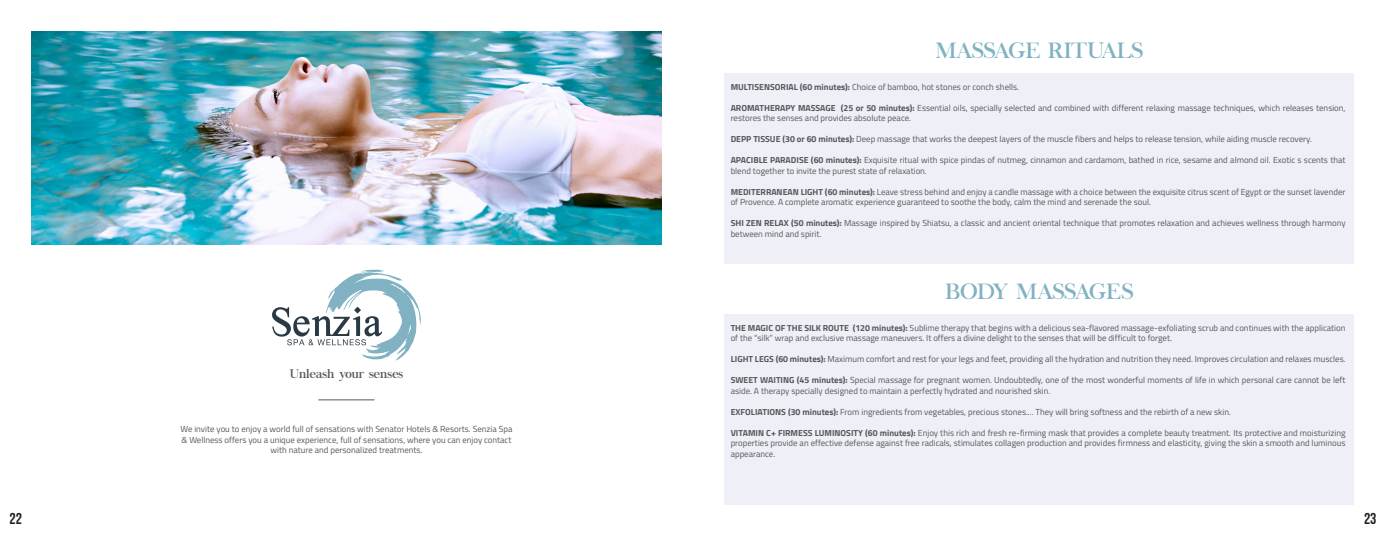
<style>
.page{position:relative;width:1386px;height:536px;background:#fff}
.page>*{position:absolute;margin:0;border:0;box-sizing:border-box;transform-origin:0 0}
.t1{font:21.88px "Chapaza";color:#80b2c3}
.t2{font:700 15.75px "Bebas Neue";color:#231f20}
.t3{font:12.25px "Chapaza";color:#57585a}
.t4{font:8.75px/10.5px "Titillium Web";color:#57585a}
.s1{font-weight:700}
</style>
<div class="page">
<hr style="left:318px;top:399px;width:57px;height:1px;background:#57585a">
<img style="left:32px;top:32px;width:630px;height:213px">
<svg style="left:272px;top:269px;width:149px;height:92px"></svg>
<div style="left:724px;top:73px;width:630px;height:190px;background:#eff0f7"></div>
<div style="left:724px;top:314px;width:630px;height:190px;background:#eff0f7"></div>
<p class="t1" style="left:936px;top:37px;width:209px">MASSAGE RITUALS</p>
<p class="t4" style="left:731px;top:81px;width:290px"><span class="s1">MULTISENSORIAL (60 minutes):</span> Choice of bamboo, hot stones or conch shells.</p>
<p class="t4" style="left:731px;top:102px;width:616px"><span class="s1">AROMATHERAPY MASSAGE (25 or 50 minutes):</span> Essential oils, specially selected and combined with different relaxing massage techniques, which releases tension, restores the senses and provides absolute peace.</p>
<p class="t4" style="left:731px;top:134px;width:583px"><span class="s1">DEPP TISSUE (30 or 60 minutes):</span> Deep massage that works the deepest layers of the muscle fibers and helps to release tension, while aiding muscle recovery.</p>
<p class="t4" style="left:731px;top:155px;width:616px"><span class="s1">APACIBLE PARADISE (60 minutes):</span> Exquisite ritual with spice pindas of nutmeg, cinnamon and cardamom, bathed in rice, sesame and almond oil. Exotic s scents that blend together to invite the purest state of relaxation.</p>
<p class="t4" style="left:731px;top:186px;width:616px"><span class="s1">MEDITERRANEAN LIGHT (60 minutes):</span> Leave stress behind and enjoy a candle massage with a choice between the exquisite citrus scent of Egypt or the sunset lavender of Provence. A complete aromatic experience guaranteed to soothe the body, calm the mind and serenade the soul.</p>
<p class="t4" style="left:731px;top:218px;width:616px"><span class="s1">SHI ZEN RELAX (50 minutes):</span> Massage inspired by Shiatsu, a classic and ancient oriental technique that promotes relaxation and achieves wellness through harmony between mind and spirit.</p>
<p class="t3" style="left:290px;top:366px;width:115px">Unleash your senses</p>
<p class="t4" style="left:180px;top:423px;width:334px;text-align:center">We invite you to enjoy a world full of sensations with Senator Hotels &amp; Resorts. Senzia Spa &amp; Wellness offers you a unique experience, full of sensations, where you can enjoy contact with nature and personalized treatments.</p>
<p class="t1" style="left:945px;top:278px;width:190px">BODY MASSAGES</p>
<p class="t4" style="left:731px;top:322px;width:616px"><span class="s1">THE MAGIC OF THE SILK ROUTE (120 minutes):</span> Sublime therapy that begins with a delicious sea-flavored massage-exfoliating scrub and continues with the application of the “silk” wrap and exclusive massage maneuvers. It offers a divine delight to the senses that will be difficult to forget.</p>
<p class="t4" style="left:731px;top:353px;width:616px"><span class="s1">LIGHT LEGS (60 minutes):</span> Maximum comfort and rest for your legs and feet, providing all the hydration and nutrition they need. Improves circulation and relaxes muscles.</p>
<p class="t4" style="left:731px;top:374px;width:616px"><span class="s1">SWEET WAITING (45 minutes):</span> Special massage for pregnant women. Undoubtedly, one of the most wonderful moments of life in which personal care cannot be left aside. A therapy specially designed to maintain a perfectly hydrated and nourished skin.</p>
<p class="t4" style="left:731px;top:406px;width:502px"><span class="s1">EXFOLIATIONS (30 minutes):</span> From ingredients from vegetables, precious stones.... They will bring softness and the rebirth of a new skin.</p>
<p class="t4" style="left:731px;top:427px;width:616px;text-align:justify"><span class="s1">VITAMIN C+ FIRMESS LUMINOSITY (60 minutes):</span> Enjoy this rich and fresh re-firming mask that provides a complete beauty treatment. Its protective and moisturizing properties provide an effective defense against free radicals, stimulates collagen production and provides firmness and elasticity, giving the skin a smooth and luminous appearance.</p>
<h2 class="t2" style="left:10px;top:510px;width:14px">22</h2>
<h2 class="t2" style="left:1364px;top:510px;width:14px">23</h2>
</div>
